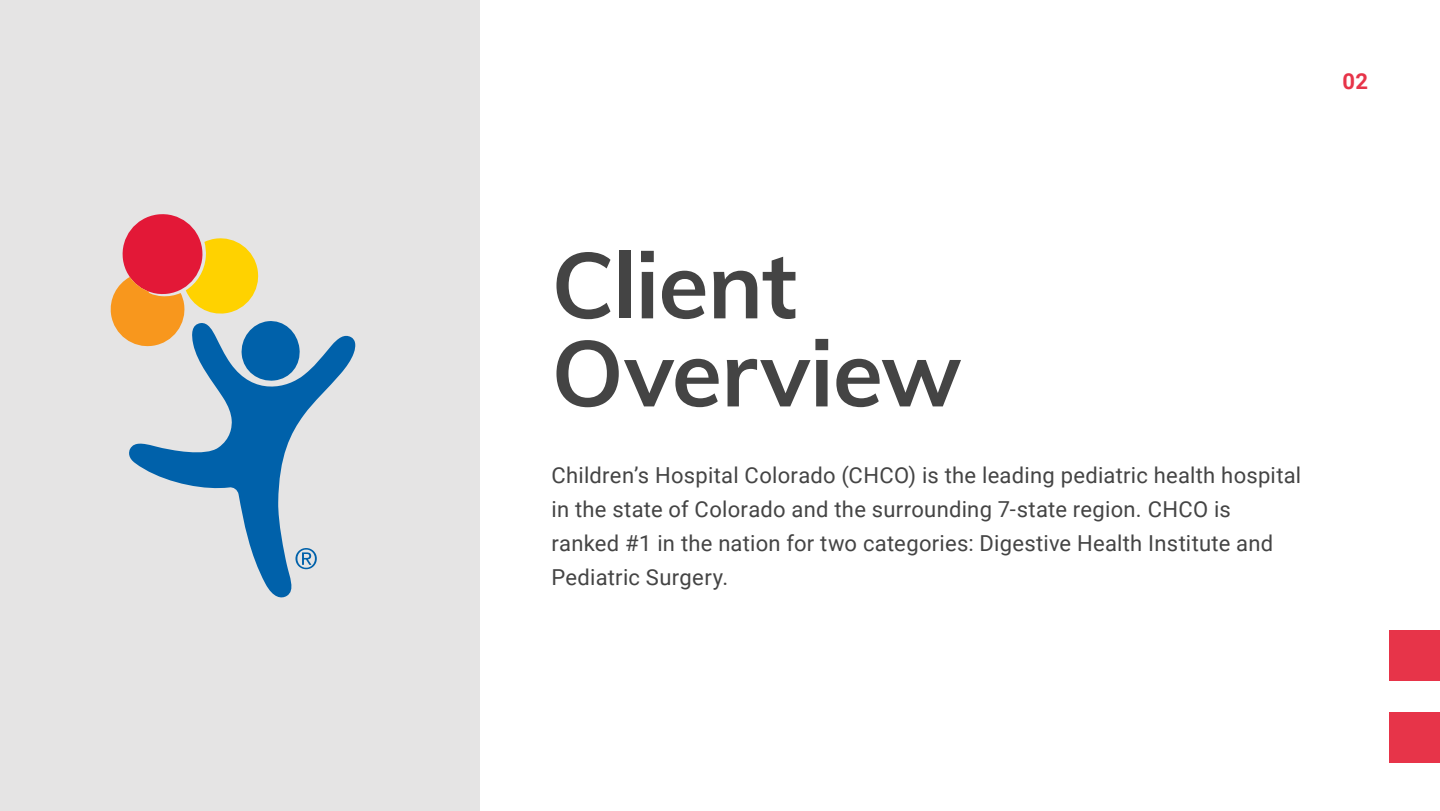
<style>
.page{position:relative;width:1440px;height:811px;background:#fff}
.page>*{position:absolute;margin:0;border:0;box-sizing:border-box;transform-origin:0 0}
.t1{font:700 92px/88px "Muli";letter-spacing:-.01em;color:#444}
.t2{font:22px/34px "Roboto";letter-spacing:.01em;color:#444}
.t3{font:700 22px "Roboto";color:#e73449}
</style>
<div class="page">
<div style="left:0;top:0;width:480px;height:811px;background:#e5e4e4"></div>
<svg style="left:129px;top:335px;width:226px;height:262px"></svg>
<svg style="left:111px;top:214px;width:190px;height:168px"></svg>
<svg style="left:295px;top:548px;width:22px;height:21px"></svg>
<div style="left:1390px;top:630px;width:50px;height:51px;background:#e73449"></div>
<div style="left:1390px;top:712px;width:50px;height:51px;background:#e73449"></div>
<p class="t3" style="left:1342px;top:72px;width:27px">02</p>
<h1 class="t1" style="left:552px;top:251px;width:412px">Client<br>Overview</h1>
<p class="t2" style="left:552px;top:460px;width:751px">Children’s Hospital Colorado (CHCO) is the leading pediatric health hospital in the state of Colorado and the surrounding 7-state region. CHCO is ranked #1 in the nation for two categories: Digestive Health Institute and Pediatric Surgery.</p>
</div>
